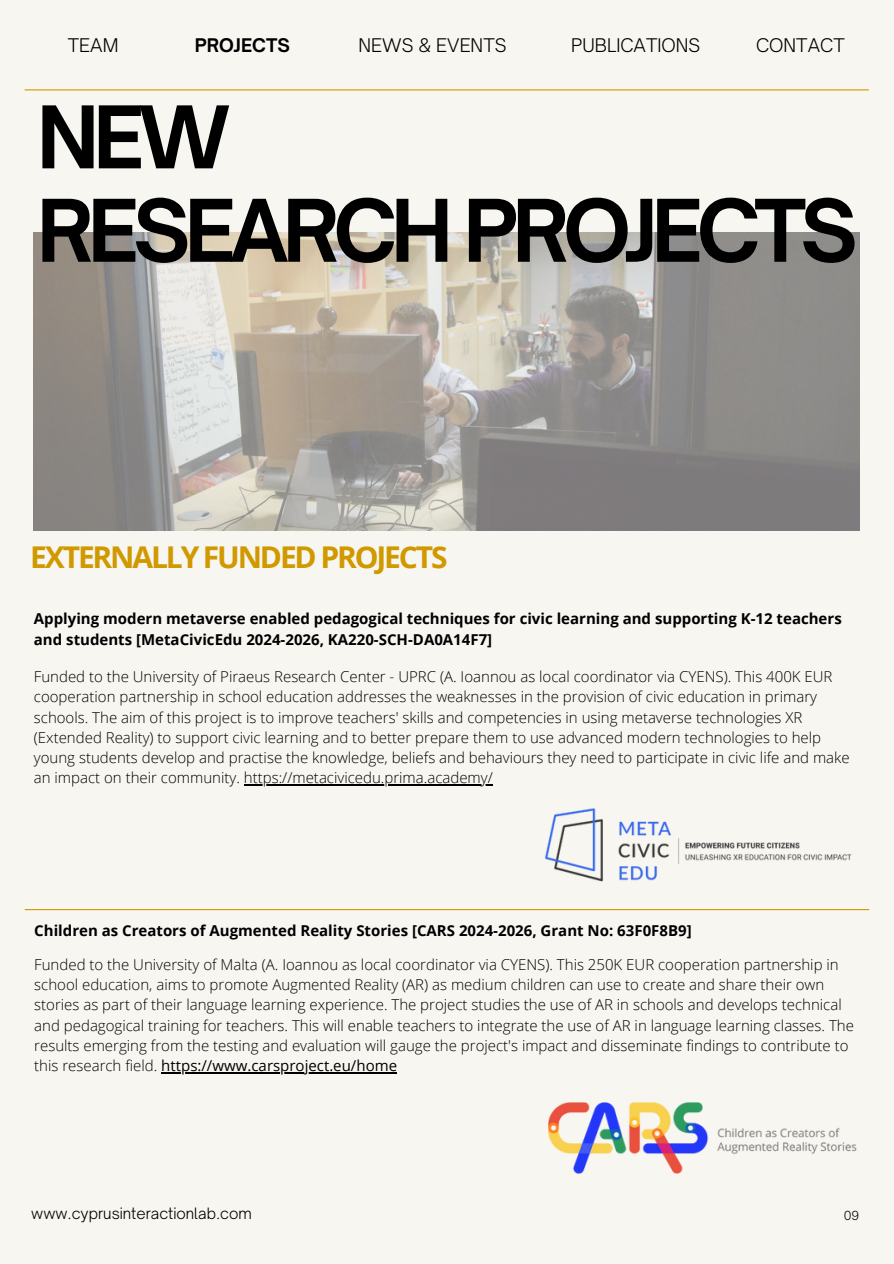
<style>
.page{position:relative;width:894px;height:1264px;background:#fff}
.page>*{position:absolute;margin:0;border:0;box-sizing:border-box;transform-origin:0 0}
.t1{font:700 82.5px/93.3px "Open Sauce One";letter-spacing:-.07em;color:#000}
.t2{font:700 30px "Open Sans";letter-spacing:-.07em;color:#d19900}
.t3{font:300 18px "Open Sauce One";color:#000}
.t4{font:700 18px "Open Sauce One";color:#000}
.t5{font:300 15px/20.2px "Open Sans";color:#000}
.t6{font:700 15px/20.2px "Open Sans";color:#000}
.t7{font:300 15px "Open Sauce One";color:#000}
.t8{font:300 12px "Open Sauce One";color:#000}
.s1{font-weight:400}
</style>
<div class="page">
<div style="left:0;top:0;width:893px;height:1263px;background:#f8f6f1"></div>
<hr style="left:25px;top:89px;width:843px;height:1px;background:#d19900">
<img style="left:34px;top:233px;width:824px;height:298px">
<hr style="left:25px;top:909px;width:843px;height:1px;background:#d19900">
<img style="left:549px;top:1102px;width:307px;height:71px">
<img style="left:545px;top:808px;width:307px;height:74px">
<hr style="left:244px;top:784px;width:248px;height:1px;background:#000">
<hr style="left:161px;top:1072px;width:236px;height:1px;background:#000">
<p class="t3" style="left:68px;top:34px;width:52px">TEAM</p>
<h2 class="t4" style="left:195px;top:34px;width:97px">PROJECTS</h2>
<h1 class="t3" style="left:358px;top:34px;width:149px">NEWS &amp; EVENTS</h1>
<p class="t3" style="left:571px;top:34px;width:130px">PUBLICATIONS</p>
<h5 class="t3" style="left:755px;top:34px;width:90px">CONTACT</h5>
<h4 class="t1" style="left:37px;top:90px;width:822px">NEW<br>RESEARCH PROJECTS</h4>
<h4 class="t2" style="left:30px;top:536px;width:418px">EXTERNALLY FUNDED PROJECTS</h4>
<h4 class="t6" style="left:34px;top:608px;width:809px">Applying modern metaverse enabled pedagogical techniques for civic learning and supporting K-12 teachers and students [MetaCivicEdu 2024-2026, KA220-SCH-DA0A14F7]</h4>
<h3 class="t5" style="left:34px;top:666px;width:817px">Funded to the University of Piraeus Research Center - UPRC (A. Ioannou as local coordinator via CYENS). This 400K EUR cooperation partnership in school education addresses the weaknesses in the provision of civic education in primary schools. The aim of this project is to improve teachers' skills and competencies in using metaverse technologies XR (Extended Reality) to support civic learning and to better prepare them to use advanced modern technologies to help young students develop and practise the knowledge, beliefs and behaviours they need to participate in civic life and make an impact on their community. https://metacivicedu.prima.academy/</h3>
<p class="t6" style="left:34px;top:919px;width:658px">Children as Creators of Augmented Reality Stories [CARS 2024-2026, Grant No: 63F0F8B9]</p>
<h5 class="t5" style="left:34px;top:953px;width:820px">Funded to the University of Malta (A. Ioannou as local coordinator via CYENS). This 250K EUR cooperation partnership in school education, aims to promote Augmented Reality (AR) as medium children can use to create and share their own stories as part of their language learning experience. The project studies the use of AR in schools and develops technical and pedagogical training for teachers. This will enable teachers to integrate the use of AR in language learning classes. The results emerging from the testing and evaluation will gauge the project's impact and disseminate findings to contribute to this research field. <span class="s1">https://www.carsproject.eu/home</span></h5>
<p class="t7" style="left:31px;top:1203px;width:222px">www.cyprusinteractionlab.com</p>
<p class="t8" style="left:843px;top:1208px;width:17px">09</p>
</div>
